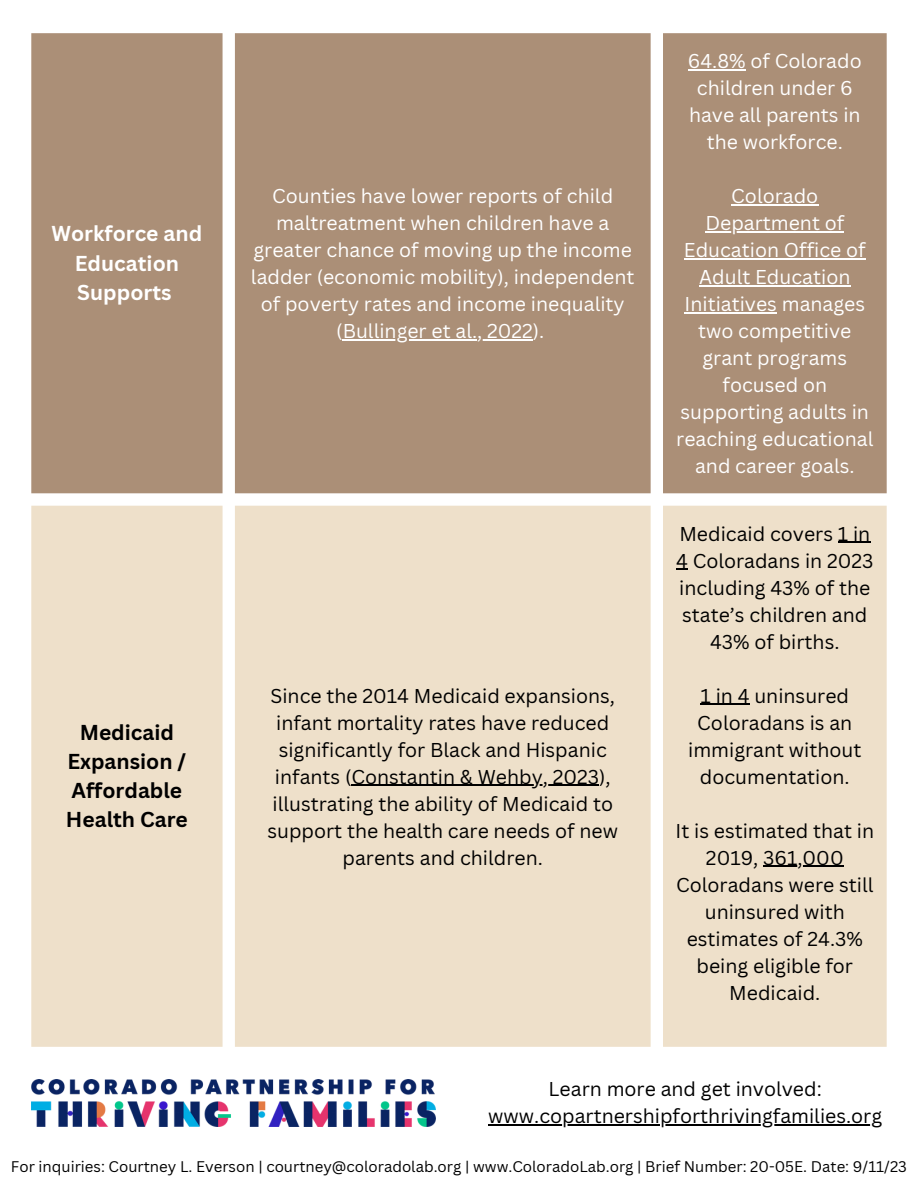
<style>
.page{position:relative;width:918px;height:1188px;background:#fff}
.page>*{position:absolute;margin:0;border:0;box-sizing:border-box;transform-origin:0 0}
.t1{font:700 21px/29.2px "Canva Sans";color:#000;text-align:center}
.t2{font:700 21px/29.2px "Canva Sans";color:#fff;text-align:center}
.t3{font:19.5px/27px "Canva Sans";color:#000;text-align:center}
.t4{font:19.5px/27px "Canva Sans";color:#fff;text-align:center}
.t5{font:15px "Canva Sans";color:#000}
</style>
<div class="page">
<div style="left:31px;top:33px;width:856px;height:460px;background:#ab8f77"></div>
<div style="left:31px;top:506px;width:856px;height:541px;background:#eee0ca"></div>
<hr style="left:343px;top:339px;width:190px;height:1px;background:#fff">
<hr style="left:688px;top:69px;width:58px;height:1px;background:#fff">
<hr style="left:731px;top:204px;width:87px;height:1px;background:#fff">
<hr style="left:705px;top:231px;width:139px;height:1px;background:#fff">
<hr style="left:684px;top:258px;width:95px;height:1px;background:#fff">
<hr style="left:779px;top:258px;width:87px;height:1px;background:#fff">
<hr style="left:699px;top:285px;width:151px;height:1px;background:#fff">
<hr style="left:685px;top:312px;width:92px;height:1px;background:#fff">
<hr style="left:351px;top:785px;width:248px;height:1px;background:#000">
<hr style="left:838px;top:542px;width:32px;height:1px;background:#000">
<svg style="left:676px;top:569px;width:12px;height:1px"></svg>
<hr style="left:701px;top:704px;width:49px;height:1px;background:#000">
<hr style="left:763px;top:866px;width:81px;height:1px;background:#000">
<img style="left:31px;top:1079px;width:404px;height:47px">
<hr style="left:488px;top:1124px;width:394px;height:1px;background:#000">
<p class="t2" style="left:52px;top:219px;width:152px">Workforce and<br>Education<br>Supports</p>
<p class="t1" style="left:66px;top:717px;width:123px">Medicaid<br>Expansion /<br>Affordable<br>Health Care</p>
<p class="t4" style="left:251px;top:182px;width:385px">Counties have lower reports of child maltreatment when children have a greater chance of moving up the income ladder (economic mobility), independent of poverty rates and income inequality (Bullinger et al., 2022).</p>
<p class="t3" style="left:267px;top:681px;width:352px">Since the 2014 Medicaid expansions, infant mortality rates have reduced significantly for Black and Hispanic infants (Constantin &amp; Wehby, 2023), illustrating the ability of Medicaid to support the health care needs of new parents and children.</p>
<p class="t4" style="left:688px;top:47px;width:175px">64.8% of Colorado children under 6 have all parents in the workforce.</p>
<p class="t4" style="left:676px;top:182px;width:199px">Colorado<br>Department of<br>Education Office of<br>Adult Education<br>Initiatives manages two competitive grant programs focused on supporting adults in reaching educational and career goals.</p>
<p class="t3" style="left:676px;top:519px;width:199px">Medicaid covers 1 in<br>4 Coloradans in 2023 including 43% of the state’s children and<br>43% of births.</p>
<p class="t3" style="left:688px;top:681px;width:175px">1 in 4 uninsured<br>Coloradans is an immigrant without documentation.</p>
<p class="t3" style="left:675px;top:816px;width:200px">It is estimated that in<br>2019, 361,000<br>Coloradans were still uninsured with estimates of 24.3% being eligible for<br>Medicaid.</p>
<p class="t3" style="left:488px;top:1075px;width:395px">Learn more and get involved: www.copartnershipforthrivingfamilies.org</p>
<p class="t5" style="left:11px;top:1156px;width:898px">For inquiries: Courtney L. Everson | courtney@coloradolab.org | www.ColoradoLab.org | Brief Number: 20-05E. Date: 9/11/23</p>
</div>
